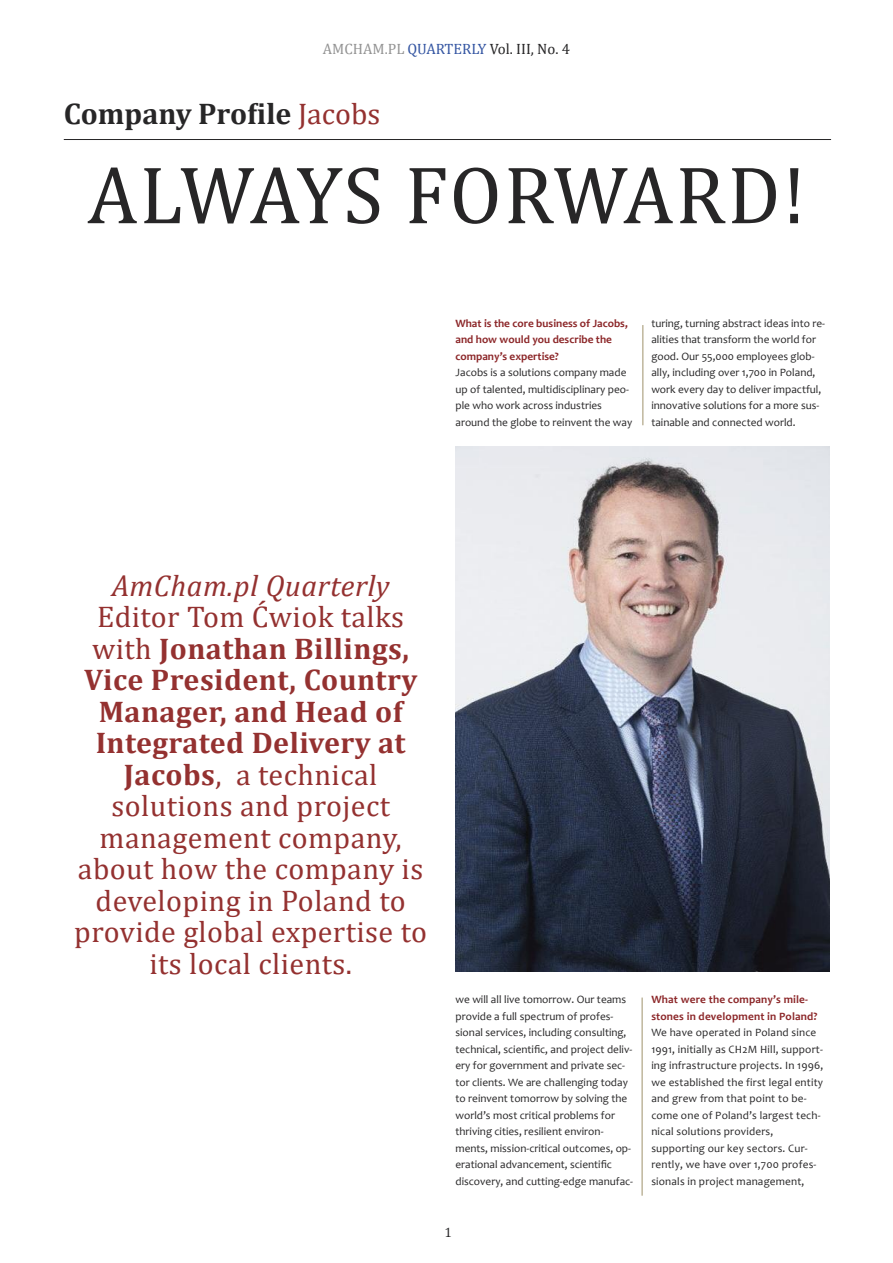
<style>
.page{position:relative;width:893px;height:1263px;background:#fff}
.page>*{position:absolute;margin:0;border:0;box-sizing:border-box;transform-origin:0 0}
.t1{font:82.5px "Cambria";letter-spacing:.015em;color:#272627}
.t2{font:30px/31.5px "Cambria";letter-spacing:.015em;color:#943130;text-align:center}
.t3{font:700 30px "Cambria";color:#272627}
.t4{font:italic 30px "Cambria";letter-spacing:.015em;color:#943130}
.t5{font:15px "Cambria Math";color:#272627}
.t6{font:13.5px "Cambria Math";color:#272627}
.t7{font:11.25px/16.5px "Candara";color:#272627}
.t8{font:700 11.25px/16.5px "Candara";color:#8c2729}
.s1{color:#939393}
.s2{color:#3455a2}
.s3{font-weight:400;color:#943130}
.s4{font-weight:700}
</style>
<div class="page">
<hr style="left:64px;top:139px;width:767px;height:1px;background:#272627">
<hr style="left:642px;top:997px;width:1px;height:199px;background:#9f926c">
<hr style="left:642px;top:325px;width:1px;height:100px;background:#9f926c">
<img style="left:455px;top:446px;width:374px;height:525px">
<h3 class="t5" style="left:323px;top:43px;width:249px"><span class="s1">AMCHAM.PL</span> <span class="s2">QUARTERLY</span> Vol. III, No. 4</h3>
<h2 class="t3" style="left:64px;top:95px;width:318px">Company Profile <span class="s3">Jacobs</span></h2>
<h1 class="t1" style="left:87px;top:145px;width:720px">ALWAYS FORWARD!</h1>
<p class="t8" style="left:455px;top:316px;width:174px">What is the core business of Jacobs, and how would you describe the company’s expertise?</p>
<p class="t7" style="left:455px;top:365px;width:178px">Jacobs is a solutions company made up of talented, multidisciplinary peo&shy;ple who work across industries around the globe to reinvent the way</p>
<p class="t7" style="left:651px;top:316px;width:175px">turing, turning abstract ideas into re&shy;alities that transform the world for good. Our 55,000 employees glob&shy;ally, including over 1,700 in Poland, work every day to deliver impactful, innovative solutions for a more sus&shy;tainable and connected world.</p>
<h2 class="t4" style="left:112px;top:567px;width:279px">AmCham.pl Quarterly</h2>
<p class="t2" style="left:74px;top:600px;width:354px">Editor Tom Ćwiok talks with <span class="s4">Jonathan Billings,<br>Vice President, Country<br>Manager, and Head of<br>Integrated Delivery at<br>Jacobs</span>, a technical solutions and project management company, about how the company is developing in Poland to provide global expertise to its local clients.</p>
<p class="t7" style="left:455px;top:992px;width:179px">we will all live tomorrow. Our teams provide a full spectrum of profes&shy;sional services, including consulting, technical, scientific, and project deliv&shy;ery for government and private sec&shy;tor clients. We are challenging today to reinvent tomorrow by solving the world’s most critical problems for thriving cities, resilient environ&shy;ments, mission-critical outcomes, op&shy;erational advancement, scientific discovery, and cutting-edge manufac-</p>
<p class="t6" style="left:444px;top:1227px;width:9px">1</p>
<p class="t8" style="left:651px;top:992px;width:168px">What were the company’s mile&shy;stones in development in Poland?</p>
<p class="t7" style="left:651px;top:1025px;width:173px">We have operated in Poland since 1991, initially as CH2M Hill, support&shy;ing infrastructure projects. In 1996, we established the first legal entity and grew from that point to be&shy;come one of Poland’s largest tech&shy;nical solutions providers, supporting our key sectors. Cur&shy;rently, we have over 1,700 profes&shy;sionals in project management,</p>
</div>
